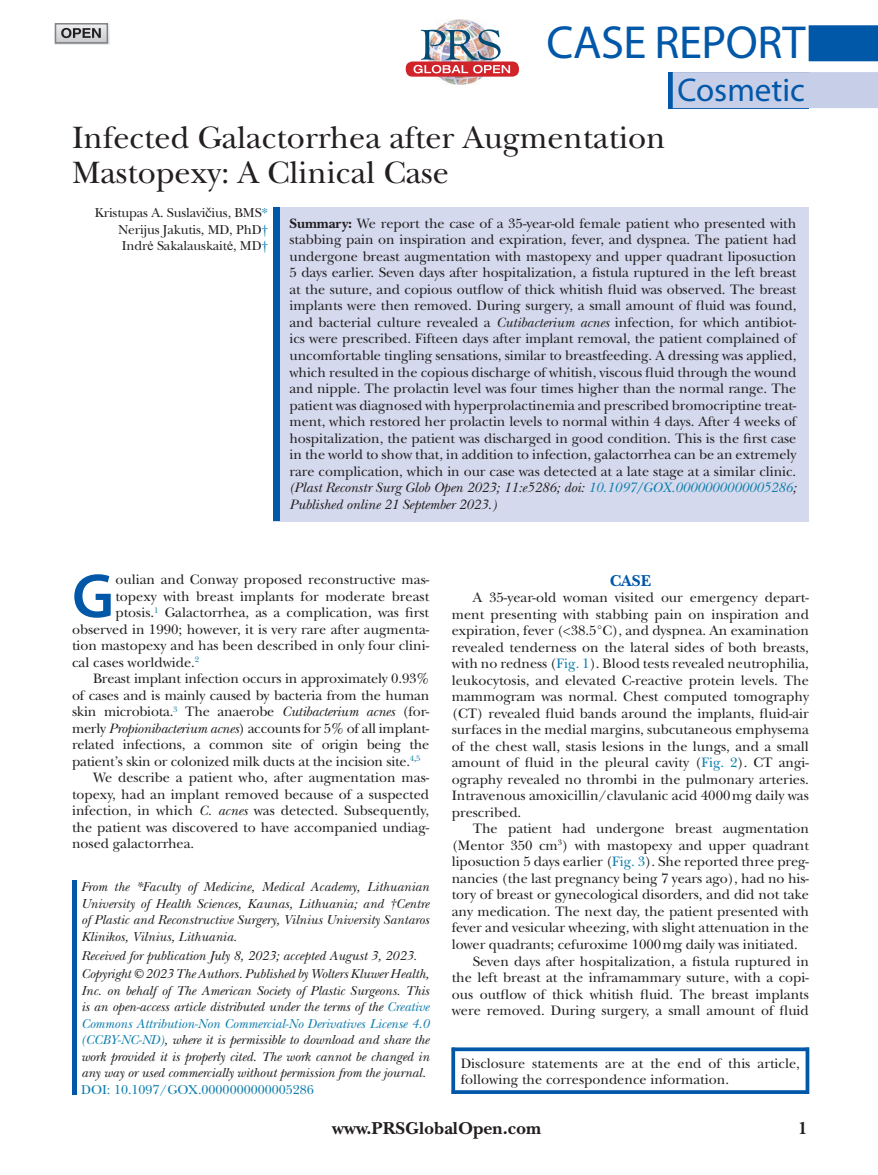
<style>
.page{position:relative;width:878px;height:1175px;background:#fff}
.page>*{position:absolute;margin:0;border:0;box-sizing:border-box;transform-origin:0 0}
.t1{font:600 63.15px "Myriad Pro";color:#0157a8}
.t2{font:46.5px "Myriad Pro";letter-spacing:-.01em;color:#0157a8}
.t3{font:33px "Myriad Pro";color:#0157a8}
.t4{font:32.25px/34.5px "New Baskerville Std";color:#231f20}
.t5{font:700 18px "New Baskerville Std";color:#231f20}
.t6{font:700 16.5px "New Baskerville Std";color:#0157a8}
.t7{font:14.25px/16.5px "New Baskerville Std";color:#231f20;text-align:justify}
.t8{font:italic 13.5px/16.5px "New Baskerville Std";letter-spacing:-.005em;color:#231f20;text-align:justify}
.t9{font:13.5px/16.5px "New Baskerville Std";letter-spacing:-.01em;color:#231f20;text-align:justify}
.t10{font:13.5px "New Baskerville Std";color:#0f7eac}
.s1{font-family:"Gandhari Unicode"}
.s2{color:#0f7eac}
.s3{font-weight:700}
.s4{font-style:italic}
.s5{font-style:italic;color:#0f7eac}
</style>
<div class="page">
<div style="left:668px;top:72px;width:141px;height:36px;background:#0157a8"></div>
<div style="left:672px;top:72px;width:206px;height:36px;background:#c7cee7"></div>
<div style="left:808px;top:25px;width:70px;height:36px;background:#0157a8"></div>
<img style="left:436px;top:20px;width:49px;height:64px">
<svg style="left:406px;top:61px;width:113px;height:16px"></svg>
<img style="left:413px;top:29px;width:97px;height:44px">
<div style="left:274px;top:126px;width:534px;height:395px;background:#d4d9ed"></div>
<div style="left:274px;top:205px;width:6px;height:316px;background:#0157a8"></div>
<hr style="left:72px;top:880px;width:4px;height:66px;background:#0157a8">
<hr style="left:72px;top:946px;width:4px;height:19px;background:#0157a8">
<hr style="left:72px;top:965px;width:4px;height:118px;background:#0157a8">
<hr style="left:72px;top:1081px;width:4px;height:13px;background:#0157a8">
<div style="left:272px;top:126px;width:536px;height:80px;background:#fff"></div>
<img style="left:54px;top:23px;width:55px;height:22px">
<div style="left:55px;top:23px;width:53px;height:21px;border:2px solid #808285"></div>
<svg style="left:61px;top:28px;width:40px;height:10px"></svg>
<svg style="left:451px;top:1047px;width:4px;height:47px"></svg>
<svg style="left:805px;top:1047px;width:4px;height:47px"></svg>
<svg style="left:452px;top:1047px;width:356px;height:4px"></svg>
<svg style="left:452px;top:1090px;width:356px;height:4px"></svg>
<h2 class="t2" style="left:546px;top:14px;width:260px">CASE REPORT</h2>
<h3 class="t4" style="left:72px;top:121px;width:595px">Infected Galactorrhea after Augmentation<br>Mastopexy: A Clinical Case</h3>
<h3 class="t3" style="left:677px;top:69px;width:129px">COSMETIC</h3>
<p class="t9" style="left:118px;top:205px;width:152px;text-indent:-23px">Kristupas A. Suslavi<span class="s1">č</span>ius, BMS<span class="s2">* </span>Nerijus Jakutis, MD, PhD<span class="s2">† </span>Indr<span class="s1">ė</span> Sakalauskait<span class="s1">ė</span>, MD<span class="s2">†</span></p>
<p class="t7" style="left:289px;top:215px;width:508px"><span class="s3">Summary:</span> We report the case of a 35-year-old female patient who presented with stabbing pain on inspiration and expiration, fever, and dyspnea. The patient had undergone breast augmentation with mastopexy and upper quadrant liposuction 5 days earlier. Seven days after hospitalization, a fistula ruptured in the left breast at the suture, and copious outflow of thick whitish fluid was observed. The breast implants were then removed. During surgery, a small amount of fluid was found, and bacterial culture revealed a <span class="s4">Cutibacterium acnes</span> infection, for which antibiot&shy;ics were prescribed. Fifteen days after implant removal, the patient complained of uncomfortable tingling sensations, similar to breastfeeding. A dressing was applied, which resulted in the copious discharge of whitish, viscous fluid through the wound and nipple. The prolactin level was four times higher than the normal range. The patient was diagnosed with hyperprolactinemia and prescribed bromocriptine treat&shy;ment, which restored her prolactin levels to normal within 4 days. After 4 weeks of hospitalization, the patient was discharged in good condition. This is the first case in the world to show that, in addition to infection, galactorrhea can be an extremely rare complication, which in our case was detected at a late stage at a similar clinic. <span class="s4">(Plast Reconstr Surg Glob Open 2023; 11:e5286; doi:</span> <span class="s5">10.1097/GOX.0000000000005286</span><span class="s4">; Published online 21 September 2023.)</span></p>
<h1 class="t1" style="left:72px;top:556px;width:44px">G</h1>
<p class="t7" style="left:115px;top:571px;width:315px">oulian and Conway proposed reconstructive mas-</p>
<p class="t7" style="left:115px;top:588px;width:315px">topexy with breast implants for moderate breast</p>
<p class="t7" style="left:115px;top:604px;width:315px">ptosis.<sup>1</sup> Galactorrhea, as a complication, was first</p>
<p class="t7" style="left:72px;top:621px;width:359px">observed in 1990; however, it is very rare after augmenta-</p>
<p class="t7" style="left:72px;top:637px;width:359px">tion mastopexy and has been described in only four clini-</p>
<p class="t7" style="left:72px;top:654px;width:129px">cal cases worldwide.<sup>2</sup></p>
<p class="t7" style="left:93px;top:670px;width:338px">Breast implant infection occurs in approximately 0.93%</p>
<p class="t7" style="left:72px;top:687px;width:359px">of cases and is mainly caused by bacteria from the human</p>
<p class="t7" style="left:72px;top:703px;width:359px">skin microbiota.<sup>3</sup> The anaerobe <span class="s4">Cutibacterium acnes</span> (for-</p>
<p class="t7" style="left:72px;top:720px;width:359px">merly <span class="s4">Propionibacterium acnes</span>) accounts for 5% of all implant-</p>
<p class="t7" style="left:72px;top:736px;width:358px">related infections, a common site of origin being the</p>
<p class="t7" style="left:72px;top:753px;width:350px">patient’s skin or colonized milk ducts at the incision site.<sup>4</sup><sup>,</sup><sup>5</sup></p>
<p class="t7" style="left:93px;top:769px;width:338px">We describe a patient who, after augmentation mas-</p>
<p class="t7" style="left:72px;top:786px;width:359px">topexy, had an implant removed because of a suspected</p>
<p class="t7" style="left:72px;top:802px;width:359px">infection, in which <span class="s4">C. acnes</span> was detected. Subsequently,</p>
<p class="t7" style="left:72px;top:819px;width:359px">the patient was discovered to have accompanied undiag-</p>
<p class="t7" style="left:72px;top:835px;width:124px">nosed galactorrhea.</p>
<p class="t8" style="left:81px;top:878px;width:350px">From the *Faculty of Medicine, Medical Academy, Lithuanian University of Health Sciences, Kaunas, Lithuania; and †Centre of Plastic and Reconstructive Surgery, Vilnius University Santaros Klinikos, Vilnius, Lithuania.</p>
<p class="t8" style="left:81px;top:946px;width:350px;line-height:18.8px">Received for publication July 8, 2023; accepted August 3, 2023.<br>Copyright © 2023 The Authors. Published by Wolters Kluwer Health,</p>
<p class="t8" style="left:81px;top:982px;width:350px">Inc. on behalf of The American Society of Plastic Surgeons. This is an open-access article distributed under the terms of the <span class="s2">Creative Commons Attribution-Non Commercial-No Derivatives License 4.0 (CCBY-NC-ND)</span>, where it is permissible to download and share the work provided it is properly cited. The work cannot be changed in any way or used commercially without permission from the journal.</p>
<p class="t10" style="left:81px;top:1081px;width:234px">DOI: 10.1097/GOX.0000000000005286</p>
<p class="t6" style="left:609px;top:571px;width:43px">CASE</p>
<p class="t7" style="left:451px;top:589px;width:359px;text-indent:21px">A 35-year-old woman visited our emergency depart&shy;ment presenting with stabbing pain on inspiration and expiration, fever (&lt;38.5°C), and dyspnea. An examination revealed tenderness on the lateral sides of both breasts, with no redness (<span class="s2">Fig. 1</span>). Blood tests revealed neutrophilia, leukocytosis, and elevated C-reactive protein levels. The mammogram was normal. Chest computed tomography (CT) revealed fluid bands around the implants, fluid-air surfaces in the medial margins, subcutaneous emphysema of the chest wall, stasis lesions in the lungs, and a small amount of fluid in the pleural cavity (<span class="s2">Fig. 2</span>). CT angi&shy;ography revealed no thrombi in the pulmonary arteries.<br>Intravenous amoxicillin/clavulanic acid 4000mg daily was prescribed.</p>
<p class="t7" style="left:472px;top:820px;width:338px">The patient had undergone breast augmentation</p>
<p class="t7" style="left:451px;top:837px;width:359px">(Mentor 350 cm<sup>3</sup>) with mastopexy and upper quadrant</p>
<p class="t7" style="left:451px;top:853px;width:359px">liposuction 5 days earlier (<span class="s2">Fig. 3</span>). She reported three preg-</p>
<p class="t7" style="left:451px;top:870px;width:358px">nancies (the last pregnancy being 7 years ago), had no his-</p>
<p class="t7" style="left:451px;top:886px;width:359px">tory of breast or gynecological disorders, and did not take</p>
<p class="t7" style="left:451px;top:903px;width:358px">any medication. The next day, the patient presented with</p>
<p class="t7" style="left:451px;top:919px;width:359px">fever and vesicular wheezing, with slight attenuation in the</p>
<p class="t7" style="left:451px;top:936px;width:347px">lower quadrants; cefuroxime 1000mg daily was initiated.</p>
<p class="t7" style="left:473px;top:952px;width:337px">Seven days after hospitalization, a fistula ruptured in</p>
<p class="t7" style="left:451px;top:969px;width:359px">the left breast at the inframammary suture, with a copi-</p>
<p class="t7" style="left:451px;top:985px;width:358px">ous outflow of thick whitish fluid. The breast implants</p>
<p class="t7" style="left:451px;top:1002px;width:358px">were removed. During surgery, a small amount of fluid</p>
<p class="t7" style="left:460px;top:1054px;width:341px">Disclosure statements are at the end of this article, following the correspondence information.</p>
<p class="t5" style="left:332px;top:1118px;width:210px">www.PRSGlobalOpen.com</p>
<p class="t5" style="left:798px;top:1118px;width:11px">1</p>
</div>
